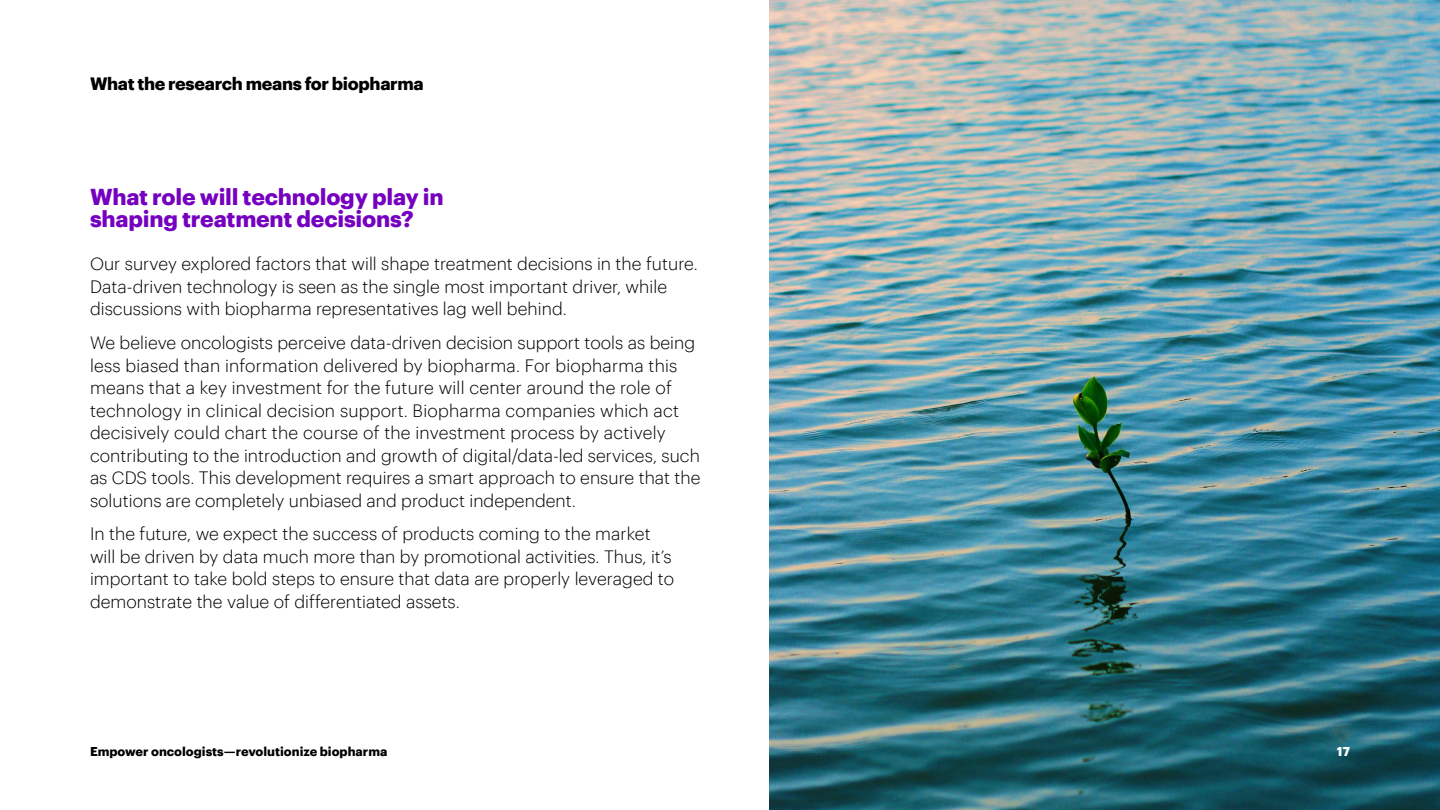
<style>
.page{position:relative;width:1440px;height:810px;background:#fff}
.page>*{position:absolute;margin:0;border:0;box-sizing:border-box;transform-origin:0 0}
.t1{font:700 22.5px/22.5px "Graphik";letter-spacing:-.01em;color:#7500c0}
.t2{font:300 17.5px/22.5px "Graphik";color:#000}
.t3{font:700 17.5px "Graphik";letter-spacing:-.02em;color:#000}
.t4{font:700 12.5px "Graphik";color:#000}
.t5{font:700 12.5px "Graphik";color:#fff}
</style>
<div class="page">
<img style="left:770px;top:0;width:670px;height:810px">
<p class="t3" style="left:90px;top:70px;width:335px">What the research means for biopharma</p>
<p class="t1" style="left:90px;top:183px;width:355px">What role will technology play in shaping treatment decisions?</p>
<p class="t2" style="left:90px;top:251px;width:609px">Our survey explored factors that will shape treatment decisions in the future.<br>Data-driven technology is seen as the single most important driver, while discussions with biopharma representatives lag well behind.</p>
<p class="t2" style="left:90px;top:330px;width:612px">We believe oncologists perceive data-driven decision support tools as being less biased than information delivered by biopharma. For biopharma this means that a key investment for the future will center around the role of technology in clinical decision support. Biopharma companies which act decisively could chart the course of the investment process by actively contributing to the introduction and growth of digital/data-led services, such as CDS tools. This development requires a smart approach to ensure that the solutions are completely unbiased and product independent.</p>
<p class="t2" style="left:90px;top:521px;width:586px">In the future, we expect the success of products coming to the market will be driven by data much more than by promotional activities. Thus, it’s important to take bold steps to ensure that data are properly leveraged to demonstrate the value of differentiated assets.</p>
<p class="t4" style="left:90px;top:741px;width:299px">Empower oncologists—revolutionize biopharma</p>
<p class="t5" style="left:1337px;top:741px;width:15px">17</p>
</div>
